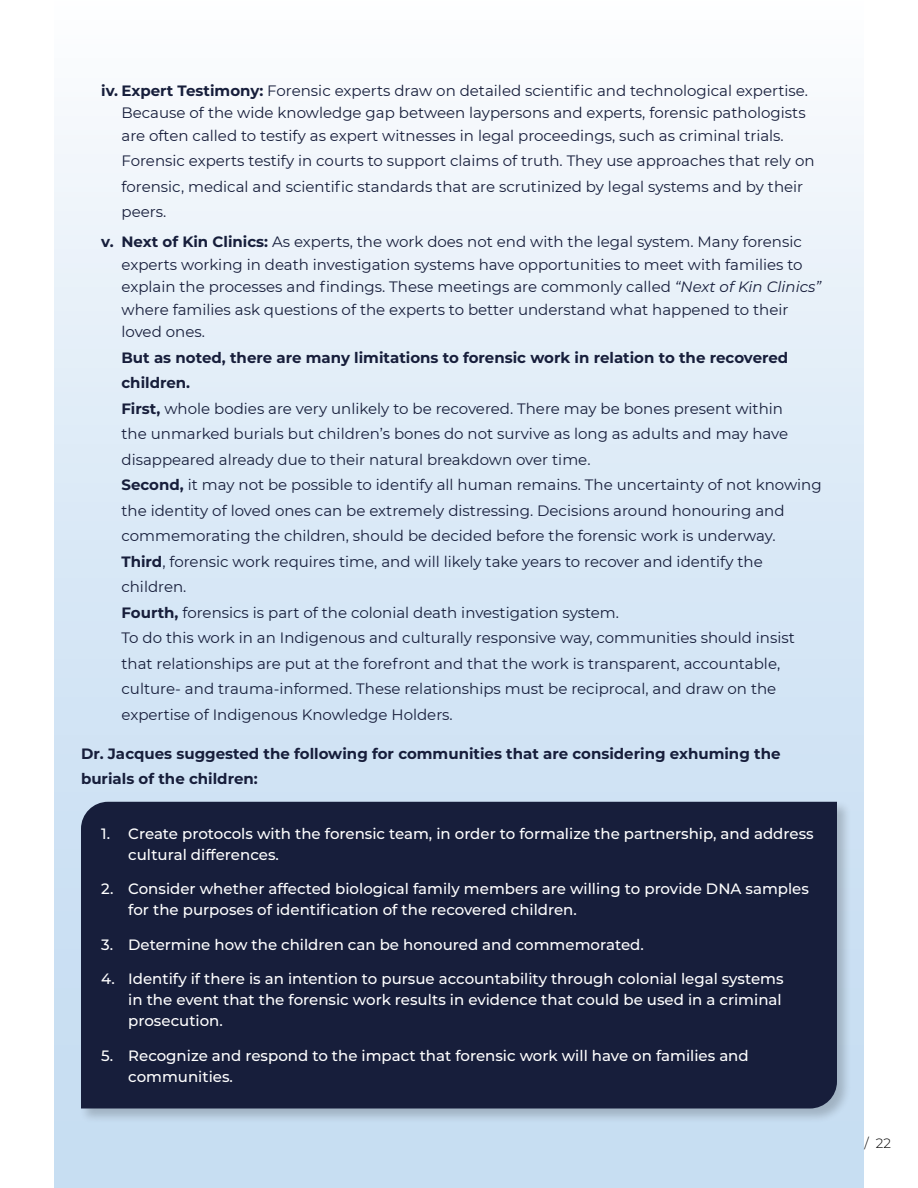
<style>
.page{position:relative;width:918px;height:1188px;background:#fff}
.page>*{position:absolute;margin:0;border:0;box-sizing:border-box;transform-origin:0 0}
.t1{font:15px/25.5px "Montserrat";color:#171e3b}
.t2{font:500 15px/21px "Montserrat";color:#fff}
.t3{font:700 15px/25.5px "Montserrat";color:#171e3b}
.t4{font:300 13.5px "Montserrat";color:#000}
.s1{font-weight:700}
.s2{font-style:italic}
</style>
<div class="page">
<div style="left:54px;top:0;width:810px;height:1188px;background:linear-gradient(to bottom,#f7fafd,#bfd9f0)"></div>
<div style="left:79px;top:800px;width:773px;height:324px;background:#000;opacity:.2"></div>
<div style="left:81px;top:802px;width:756px;height:306px;background:#171e3b"></div>
<p class="t1" style="left:122px;top:78px;width:688px;line-height:22.5px;text-indent:-20px"><span class="s1">iv. Expert Testimony:</span> Forensic experts draw on detailed scientific and technological expertise.<br>Because of the wide knowledge gap between laypersons and experts, forensic pathologists are often called to testify as expert witnesses in legal proceedings, such as criminal trials.</p>
<p class="t1" style="left:122px;top:147px;width:695px">Forensic experts testify in courts to support claims of truth. They use approaches that rely on forensic, medical and scientific standards that are scrutinized by legal systems and by their peers.</p>
<p class="t1" style="left:122px;top:230px;width:701px;line-height:22.5px;text-indent:-20px"><span class="s1">v. Next of Kin Clinics:</span> As experts, the work does not end with the legal system. Many forensic experts working in death investigation systems have opportunities to meet with families to explain the processes and findings. These meetings are commonly called <span class="s2">“Next of Kin Clinics” </span>where families ask questions of the experts to better understand what happened to their loved ones.</p>
<p class="t1" style="left:122px;top:344px;width:702px"><span class="s1">But as noted, there are many limitations to forensic work in relation to the recovered children.<br>First,</span> whole bodies are very unlikely to be recovered. There may be bones present within<br>the unmarked burials but children’s bones do not survive as long as adults and may have disappeared already due to their natural breakdown over time.<br><span class="s1">Second,</span> it may not be possible to identify all human remains. The uncertainty of not knowing the identity of loved ones can be extremely distressing. Decisions around honouring and commemorating the children, should be decided before the forensic work is underway.<br><span class="s1">Third</span>, forensic work requires time, and will likely take years to recover and identify the children.<br><span class="s1">Fourth,</span> forensics is part of the colonial death investigation system.<br>To do this work in an Indigenous and culturally responsive way, communities should insist that relationships are put at the forefront and that the work is transparent, accountable, culture- and trauma-informed. These relationships must be reciprocal, and draw on the expertise of Indigenous Knowledge Holders.</p>
<p class="t3" style="left:81px;top:740px;width:701px">Dr. Jacques suggested the following for communities that are considering exhuming the burials of the children:</p>
<p class="t2" style="left:128px;top:822px;width:687px;text-indent:-27px">1. Create protocols with the forensic team, in order to formalize the partnership, and address cultural differences.</p>
<p class="t2" style="left:128px;top:878px;width:682px;text-indent:-27px">2. Consider whether affected biological family members are willing to provide DNA samples for the purposes of identification of the recovered children.</p>
<p class="t2" style="left:101px;top:933px;width:544px">3. Determine how the children can be honoured and commemorated.</p>
<p class="t2" style="left:128px;top:968px;width:657px;text-indent:-27px">4. Identify if there is an intention to pursue accountability through colonial legal systems in the event that the forensic work results in evidence that could be used in a criminal prosecution.</p>
<p class="t2" style="left:128px;top:1044px;width:622px;text-indent:-27px">5. Recognize and respond to the impact that forensic work will have on families and communities.</p>
<p class="t4" style="left:865px;top:1134px;width:28px">/ 22</p>
</div>
